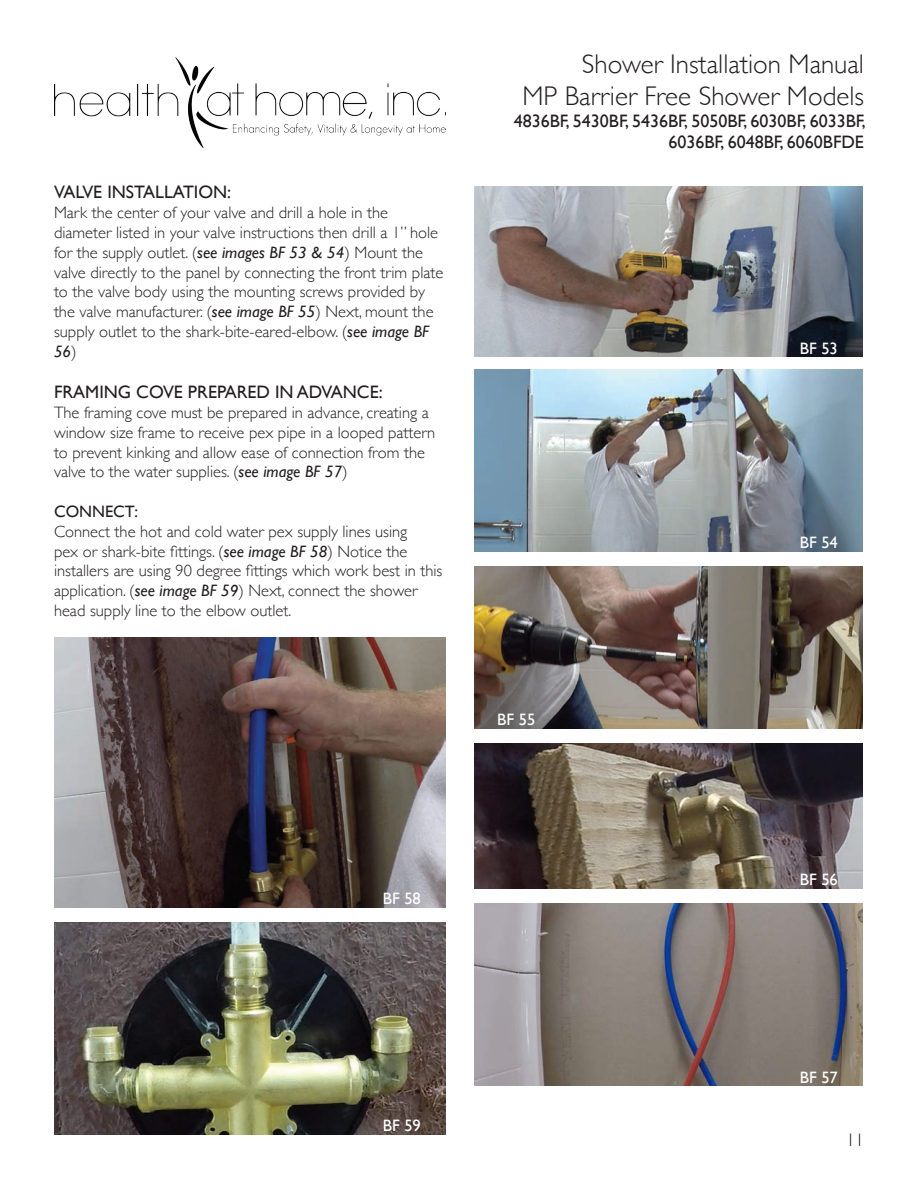
<style>
.page{position:relative;width:918px;height:1188px;background:#fff}
.page>*{position:absolute;margin:0;border:0;box-sizing:border-box;transform-origin:0 0}
.t1{font:300 27px/32.4px "Gill Sans";color:#231f20;text-align:right}
.t2{font:18px/21.6px "Gill Sans";color:#231f20;text-align:right}
.t3{font:300 18px "Gill Sans";color:#231f20}
.t4{font:300 16.5px/19.8px "Gill Sans";color:#231f20}
.t5{font:16.5px "Gill Sans";color:#fff}
.t6{font:16.5px "Gill Sans";color:#231f20}
.s1{font-weight:400;font-style:italic}
</style>
<div class="page">
<img style="left:54px;top:57px;width:392px;height:90px">
<img style="left:474px;top:186px;width:388px;height:171px">
<img style="left:474px;top:369px;width:388px;height:182px">
<img style="left:474px;top:566px;width:388px;height:162px">
<img style="left:474px;top:743px;width:388px;height:145px">
<img style="left:474px;top:903px;width:388px;height:183px">
<img style="left:54px;top:637px;width:392px;height:270px">
<img style="left:54px;top:922px;width:392px;height:212px">
<p class="t2" style="left:54px;top:181px;width:179px">VALVE INSTALLATION:</p>
<p class="t4" style="left:54px;top:202px;width:391px">Mark the center of your valve and drill a hole in the diameter listed in your valve instructions then drill a 1” hole for the supply outlet. (<span class="s1">see images BF 53 &amp; 54</span>) Mount the valve directly to the panel by connecting the front trim plate to the valve body using the mounting screws provided by the valve manufacturer. (<span class="s1">see image BF 55</span>) Next, mount the supply outlet to the shark-bite-eared-elbow. (<span class="s1">see image BF 56</span>)</p>
<p class="t2" style="left:54px;top:381px;width:330px">FRAMING COVE PREPARED IN ADVANCE:</p>
<p class="t4" style="left:54px;top:402px;width:383px">The framing cove must be prepared in advance, creating a window size frame to receive pex pipe in a looped pattern to prevent kinking and allow ease of connection from the valve to the water supplies. (<span class="s1">see image BF 57</span>)</p>
<p class="t6" style="left:54px;top:502px;width:86px">CONNECT:</p>
<p class="t4" style="left:54px;top:521px;width:390px">Connect the hot and cold water pex supply lines using<br>pex or shark-bite fittings. (<span class="s1">see image BF 58</span>) Notice the installers are using 90 degree fittings which work best in this application. (<span class="s1">see image BF 59</span>) Next, connect the shower head supply line to the elbow outlet.</p>
<h1 class="t1" style="left:522px;top:46px;width:343px">Shower Installation Manual<br>MP Barrier Free Shower Models</h1>
<p class="t2" style="left:514px;top:110px;width:354px">4836BF, 5430BF, 5436BF, 5050BF, 6030BF, 6033BF,<br>6036BF, 6048BF, 6060BFDE</p>
<p class="t5" style="left:800px;top:338px;width:40px">BF 53</p>
<p class="t5" style="left:497px;top:710px;width:40px">BF 55</p>
<p class="t5" style="left:800px;top:533px;width:40px">BF 54</p>
<p class="t5" style="left:383px;top:889px;width:40px">BF 58</p>
<p class="t5" style="left:800px;top:870px;width:40px">BF 56</p>
<p class="t5" style="left:383px;top:1116px;width:40px">BF 59</p>
<p class="t5" style="left:800px;top:1067px;width:40px">BF 57</p>
<p class="t3" style="left:846px;top:1126px;width:19px">11</p>
</div>
